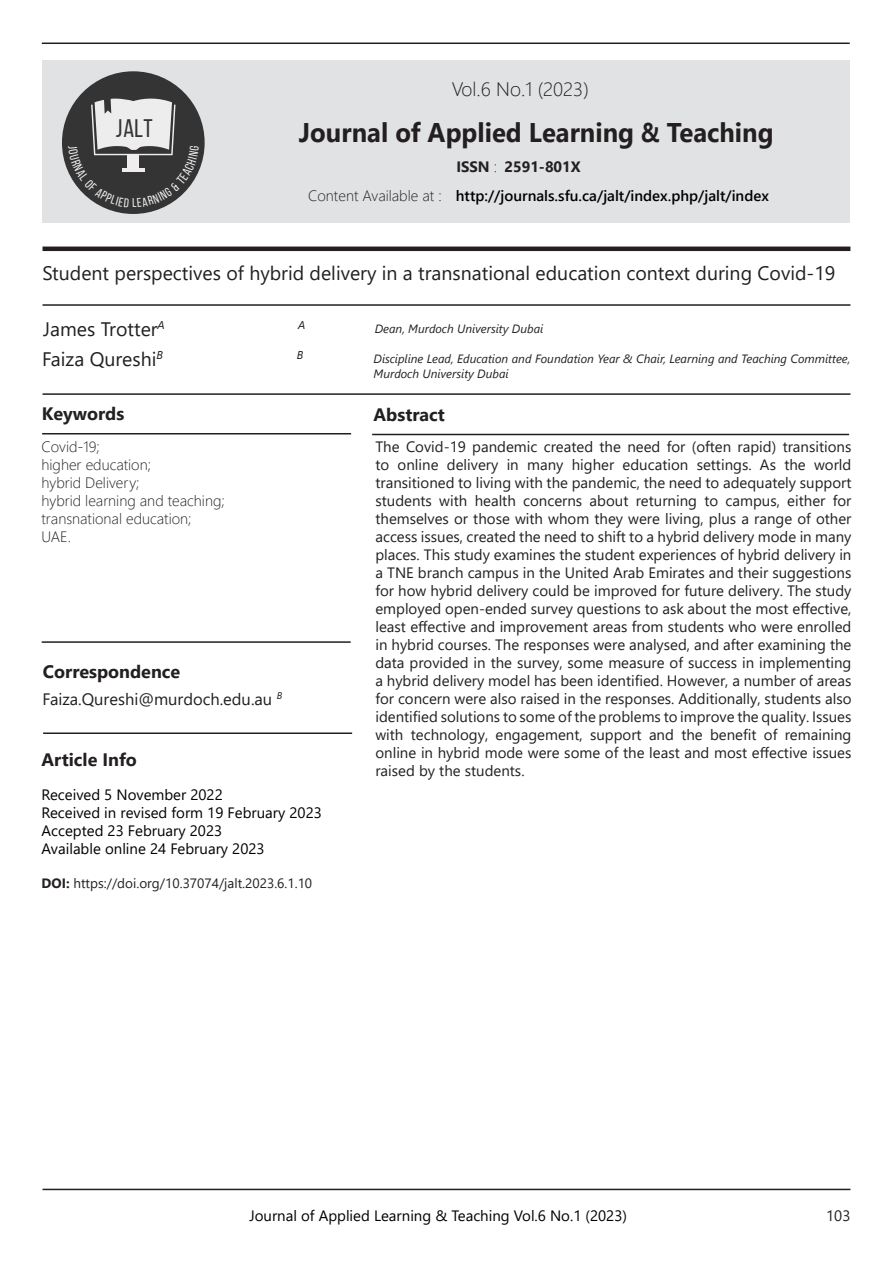
<style>
.page{position:relative;width:893px;height:1263px;background:#fff}
.page>*{position:absolute;margin:0;border:0;box-sizing:border-box;transform-origin:0 0}
.t1{font:700 27px "Segoe UI";color:#231f20;scale:.95 1}
.t2{font:25.5px "Bebas Neue";color:#343434}
.t3{font:19.5px "Segoe UI";color:#231f20}
.t4{font:300 19.5px "Segoe UI";color:#231f20}
.t5{font:700 18px "Segoe UI";color:#231f20}
.t6{font:16.5px "Segoe UI";color:#231f20}
.t7{font:15px/18px "Segoe UI";color:#231f20;text-align:justify}
.t8{font:15px "Segoe UI";color:#000}
.t9{font:300 15px "Segoe UI";color:#231f20}
.t10{font:600 15px "Segoe UI";color:#000}
.t11{font:700 15px "Segoe UI";color:#231f20}
.t12{font:13.5px "Segoe UI";color:#231f20}
.t13{font:italic 12px/14.4px "Segoe UI";color:#231f20}
.t14{font:italic 11.4px "Segoe UI";color:#231f20}
.s1{font-weight:300}
.s2{font-weight:700}
</style>
<div class="page">
<hr style="left:43px;top:1189px;width:807px;height:1px;background:#231f20">
<hr style="left:43px;top:304px;width:807px;height:2px;background:#231f20">
<hr style="left:43px;top:247px;width:807px;height:4px;background:#231f20">
<hr style="left:43px;top:393px;width:807px;height:2px;background:#231f20">
<hr style="left:42px;top:433px;width:309px;height:1px;background:#231f20">
<hr style="left:372px;top:434px;width:477px;height:1px;background:#231f20">
<hr style="left:43px;top:732px;width:309px;height:2px;background:#231f20">
<hr style="left:42px;top:43px;width:808px;height:1px;background:#231f20">
<div style="left:43px;top:61px;width:807px;height:162px;background:#e1e2e4"></div>
<div style="left:62px;top:71px;width:143px;height:143px;background:#343434;border-radius:50%"></div>
<hr style="left:42px;top:641px;width:309px;height:2px;background:#231f20">
<svg style="left:68px;top:97px;width:131px;height:110px"></svg>
<p class="t2" style="left:116px;top:115px;width:38px">JALT</p>
<p class="t4" style="left:452px;top:71px;width:139px">Vol.6 No.1 (2023)</p>
<p class="t1" style="left:299px;top:107px;width:501px">Journal of Applied Learning &amp; Teaching</p>
<p class="t9" style="left:308px;top:182px;width:135px">Content Available at :</p>
<p class="t11" style="left:456px;top:153px;width:42px">ISSN <span class="s1">:</span></p>
<p class="t11" style="left:504px;top:153px;width:78px">2591-801X</p>
<p class="t10" style="left:456px;top:182px;width:315px">http://journals.sfu.ca/jalt/index.php/jalt/index</p>
<p class="t3" style="left:43px;top:255px;width:794px">Student perspectives of hybrid delivery in a transnational education context during Covid-19</p>
<p class="t3" style="left:43px;top:310px;width:123px">James Trotter<sup>A</sup></p>
<p class="t14" style="left:298px;top:314px;width:9px">A</p>
<p class="t13" style="left:375px;top:320px;width:170px">Dean, Murdoch University Dubai</p>
<p class="t3" style="left:42px;top:340px;width:122px">Faiza Qureshi<sup>B</sup></p>
<p class="t14" style="left:297px;top:344px;width:8px">B</p>
<p class="t13" style="left:374px;top:350px;width:478px">Discipline Lead, Education and Foundation Year &amp; Chair, Learning and Teaching Committee,<br>Murdoch University Dubai</p>
<p class="t5" style="left:42px;top:397px;width:84px">Keywords</p>
<p class="t5" style="left:374px;top:397px;width:73px">Abstract</p>
<p class="t9" style="left:42px;top:432px;width:60px">Covid-19;</p>
<p class="t9" style="left:42px;top:450px;width:111px">higher education;</p>
<p class="t9" style="left:42px;top:468px;width:99px">hybrid Delivery;</p>
<p class="t9" style="left:42px;top:486px;width:185px">hybrid learning and teaching;</p>
<p class="t9" style="left:42px;top:504px;width:152px">transnational education;</p>
<p class="t9" style="left:42px;top:522px;width:31px">UAE.</p>
<p class="t7" style="left:375px;top:436px;width:478px">The Covid-19 pandemic created the need for (often rapid) transitions to online delivery in many higher education settings. As the world transitioned to living with the pandemic, the need to adequately support students with health concerns about returning to campus, either for themselves or those with whom they were living, plus a range of other access issues, created the need to shift to a hybrid delivery mode in many places. This study examines the student experiences of hybrid delivery in a TNE branch campus in the United Arab Emirates and their suggestions for how hybrid delivery could be improved for future delivery. The study employed open-ended survey questions to ask about the most effective, least effective and improvement areas from students who were enrolled in hybrid courses. The responses were analysed, and after examining the data provided in the survey, some measure of success in implementing a hybrid delivery model has been identified. However, a number of areas for concern were also raised in the responses. Additionally, students also identified solutions to some of the problems to improve the quality. Issues with technology, engagement, support and the benefit of remaining online in hybrid mode were some of the least and most effective issues raised by the students.</p>
<p class="t5" style="left:43px;top:655px;width:139px">Correspondence</p>
<p class="t6" style="left:43px;top:683px;width:241px">Faiza.Qureshi@murdoch.edu.au <sup>B</sup></p>
<p class="t5" style="left:42px;top:743px;width:97px">Article Info</p>
<p class="t8" style="left:42px;top:781px;width:183px">Received 5 November 2022</p>
<p class="t8" style="left:42px;top:799px;width:282px">Received in revised form 19 February 2023</p>
<p class="t8" style="left:42px;top:817px;width:182px">Accepted 23 February 2023</p>
<p class="t8" style="left:42px;top:835px;width:225px">Available online 24 February 2023</p>
<p class="t12" style="left:42px;top:871px;width:272px"><span class="s2">DOI:</span> https://doi.org/10.37074/jalt.2023.6.1.10</p>
<p class="t8" style="left:249px;top:1201px;width:379px">Journal of Applied Learning &amp; Teaching Vol.6 No.1 (2023)</p>
<p class="t7" style="left:826px;top:1205px;width:26px">103</p>
</div>
